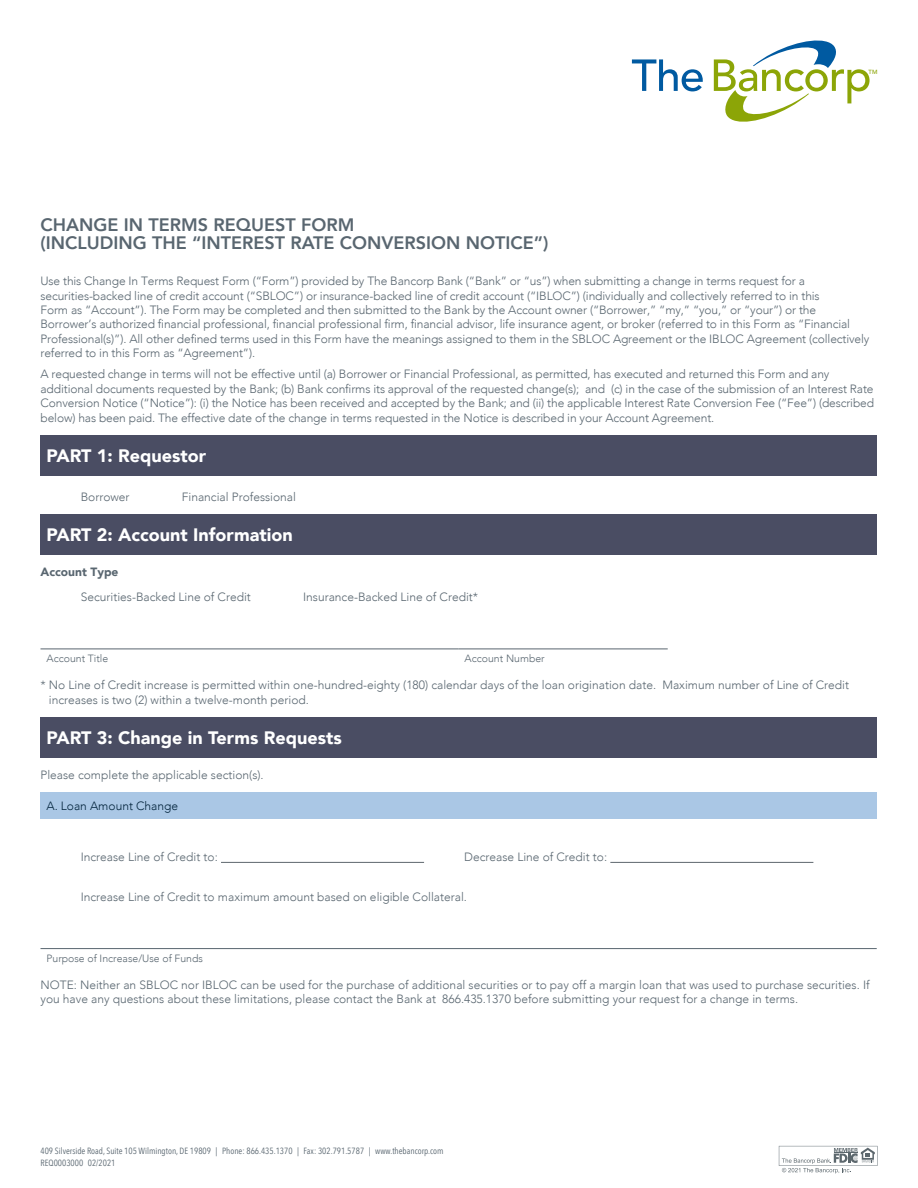
<style>
.page{position:relative;width:918px;height:1188px;background:#fff}
.page>*{position:absolute;margin:0;border:0;box-sizing:border-box;transform-origin:0 0}
.t1{font:800 18px/18px "Avenir";color:#596670}
.t2{font:900 18px "Avenir";color:#fff}
.t3{font:300 12px/14.4px "Avenir";letter-spacing:-.01em;color:#596670}
.t4{font:300 12px "Avenir";color:#04253d}
.t5{font:900 12px "Avenir";color:#596670}
.t6{font:300 10.5px "Avenir";color:#596670}
.t7{font:9px/12px "Avenir Next Condensed";color:#596670}
.t8{font:500 6px "Avenir";color:#8ca507}
</style>
<div class="page">
<svg style="left:778px;top:1145px;width:100px;height:29px"></svg>
<div style="left:40px;top:435px;width:837px;height:41px;background:#4a4d63"></div>
<div style="left:40px;top:514px;width:837px;height:41px;background:#4a4d63"></div>
<hr style="left:40px;top:649px;width:419px;height:1px;background:#5a666f">
<hr style="left:459px;top:649px;width:209px;height:1px;background:#5a666f">
<div style="left:40px;top:717px;width:837px;height:41px;background:#4a4d63"></div>
<div style="left:40px;top:792px;width:837px;height:27px;background:#aac7e5"></div>
<hr style="left:221px;top:862px;width:203px;height:1px;background:#5e676e">
<hr style="left:610px;top:862px;width:203px;height:1px;background:#5e676e">
<hr style="left:41px;top:948px;width:836px;height:1px;background:#596670">
<svg style="left:632px;top:59px;width:71px;height:32px"></svg>
<svg style="left:714px;top:40px;width:156px;height:82px"></svg>
<p class="t8" style="left:869px;top:67px;width:10px">TM</p>
<h1 class="t1" style="left:40px;top:215px;width:509px">CHANGE IN TERMS REQUEST FORM<br>(INCLUDING THE “INTEREST RATE CONVERSION NOTICE”)</h1>
<p class="t3" style="left:40px;top:274px;width:830px">Use this Change In Terms Request Form (“Form”) provided by The Bancorp Bank (“Bank” or “us”) when submitting a change in terms request for a securities-backed line of credit account (“SBLOC”) or insurance-backed line of credit account (“IBLOC”) (individually and collectively referred to in this<br>Form as “Account”). The Form may be completed and then submitted to the Bank by the Account owner (“Borrower,” “my,” “you,” or “your”) or the Borrower’s authorized financial professional, financial professional firm, financial advisor, life insurance agent, or broker (referred to in this Form as “Financial Professional(s)”). All other defined terms used in this Form have the meanings assigned to them in the SBLOC Agreement or the IBLOC Agreement (collectively referred to in this Form as “Agreement”).</p>
<p class="t3" style="left:40px;top:367px;width:835px">A requested change in terms will not be effective until (a) Borrower or Financial Professional, as permitted, has executed and returned this Form and any additional documents requested by the Bank; (b) Bank confirms its approval of the requested change(s); and (c) in the case of the submission of an Interest Rate Conversion Notice (“Notice”): (i) the Notice has been received and accepted by the Bank; and (ii) the applicable Interest Rate Conversion Fee (“Fee”) (described below) has been paid. The effective date of the change in terms requested in the Notice is described in your Account Agreement.</p>
<h1 class="t2" style="left:46px;top:440px;width:161px">PART 1: Requestor</h1>
<p class="t3" style="left:81px;top:490px;width:50px">Borrower</p>
<p class="t3" style="left:182px;top:490px;width:116px">Financial Professional</p>
<h1 class="t2" style="left:46px;top:519px;width:248px">PART 2: Account Information</h1>
<p class="t5" style="left:40px;top:562px;width:79px">Account Type</p>
<p class="t3" style="left:81px;top:590px;width:172px">Securities-Backed Line of Credit</p>
<p class="t3" style="left:303px;top:590px;width:177px">Insurance-Backed Line of Credit*</p>
<p class="t6" style="left:46px;top:652px;width:63px">Account Title</p>
<p class="t6" style="left:465px;top:652px;width:82px">Account Number</p>
<p class="t3" style="left:49px;top:678px;width:802px;text-indent:-8px">* No Line of Credit increase is permitted within one-hundred-eighty (180) calendar days of the loan origination date. Maximum number of Line of Credit increases is two (2) within a twelve-month period.</p>
<h1 class="t2" style="left:46px;top:722px;width:297px">PART 3: Change in Terms Requests</h1>
<p class="t3" style="left:40px;top:767px;width:225px">Please complete the applicable section(s).</p>
<p class="t4" style="left:46px;top:799px;width:133px">A. Loan Amount Change</p>
<p class="t3" style="left:81px;top:850px;width:139px">Increase Line of Credit to:</p>
<p class="t3" style="left:464px;top:850px;width:144px">Decrease Line of Credit to:</p>
<p class="t3" style="left:81px;top:890px;width:388px">Increase Line of Credit to maximum amount based on eligible Collateral.</p>
<p class="t6" style="left:47px;top:952px;width:158px">Purpose of Increase/Use of Funds</p>
<p class="t3" style="left:41px;top:978px;width:831px">NOTE: Neither an SBLOC nor IBLOC can be used for the purchase of additional securities or to pay off a margin loan that was used to purchase securities. If you have any questions about these limitations, please contact the Bank at 866.435.1370 before submitting your request for a change in terms.</p>
<p class="t7" style="left:40px;top:1144px;width:405px">409 Silverside Road, Suite 105 Wilmington, DE 19809 | Phone: 866.435.1370 | Fax: 302.791.5787 | www.thebancorp.com<br>REQ0003000 02/2021</p>
</div>
